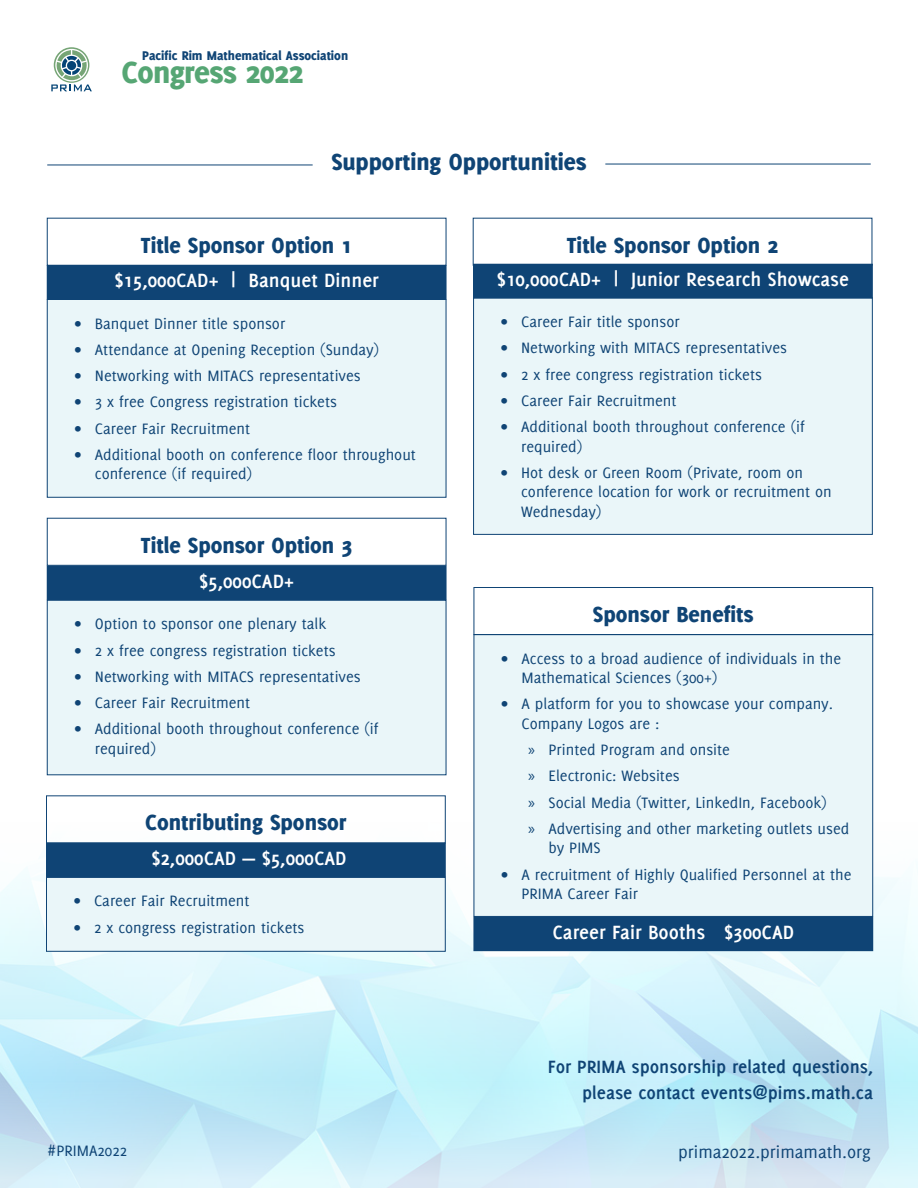
<style>
.page{position:relative;width:918px;height:1188px;background:#fff}
.page>*{position:absolute;margin:0;border:0;box-sizing:border-box;transform-origin:0 0}
.Congress{font:800 33.45px "Delicious";letter-spacing:-.02em;color:#56a674}
.Subtitle{font:800 25.5px "Delicious";color:#0f4475}
.Subtitle-2{font:800 24px "Delicious";color:#0f4475}
.Body{font:700 21px "Delicious";color:#fff}
.Body-2{font:700 19.5px/25.5px "Delicious";color:#0f4475;text-align:right}
.t1{font:18.75px "Delicious";color:#0f4475}
.t2{font:16.5px/19.5px "Delicious";color:#0f4475}
.Pacifc_RIm_TItle{font:800 13.8px "Delicious";color:#0f4475}
.s1{font-family:"Myriad Pro"}
</style>
<div class="page">
<img style="left:0;top:743px;width:918px;height:310px">
<svg style="left:0;top:1053px;width:918px;height:135px;background:#c4eaf7"></svg>
<div style="left:47px;top:299px;width:399px;height:198px;background:#eaf6f9"></div>
<div style="left:47px;top:299px;width:399px;height:199px;border:1px solid #0f4475"></div>
<div style="left:47px;top:266px;width:399px;height:33px;background:#0f4475"></div>
<div style="left:47px;top:265px;width:399px;height:34px;border:1px solid #0f4475"></div>
<div style="left:47px;top:600px;width:399px;height:175px;background:#eaf6f9"></div>
<div style="left:47px;top:600px;width:399px;height:175px;border:1px solid #0f4475"></div>
<div style="left:47px;top:518px;width:399px;height:48px;border:1px solid #0f4475"></div>
<div style="left:47px;top:566px;width:399px;height:34px;background:#0f4475"></div>
<div style="left:474px;top:635px;width:399px;height:281px;background:#eaf6f9"></div>
<div style="left:474px;top:634px;width:399px;height:283px;border:1px solid #0f4475"></div>
<div style="left:474px;top:587px;width:399px;height:48px;border:1px solid #0f4475"></div>
<div style="left:474px;top:917px;width:399px;height:34px;background:#0f4475"></div>
<div style="left:46px;top:877px;width:399px;height:74px;background:#eaf6f9"></div>
<div style="left:46px;top:877px;width:400px;height:75px;border:1px solid #0f4475"></div>
<div style="left:46px;top:843px;width:399px;height:34px;background:#0f4475"></div>
<div style="left:474px;top:298px;width:398px;height:236px;background:#eaf6f9"></div>
<div style="left:473px;top:298px;width:400px;height:237px;border:1px solid #0f4475"></div>
<div style="left:474px;top:264px;width:398px;height:34px;background:#0f4475"></div>
<svg style="left:51px;top:47px;width:41px;height:44px"></svg>
<hr style="left:47px;top:164px;width:266px;height:1px;background:#0f4475">
<hr style="left:605px;top:164px;width:266px;height:1px;background:#0f4475">
<p class="Pacifc_RIm_TItle" style="left:142px;top:47px;width:207px">Pacific Rim Mathematical Association</p>
<p class="Congress" style="left:122px;top:53px;width:183px">Congress 2022</p>
<p class="Subtitle" style="left:331px;top:147px;width:257px">Supporting Opportunities</p>
<p class="Subtitle-2" style="left:141px;top:231px;width:213px">Title Sponsor Option 1</p>
<p class="Body" style="left:114px;top:268px;width:266px">$15,000CAD+ | Banquet Dinner</p>
<p class="t2" style="left:75px;top:313px;width:212px">• Banquet Dinner title sponsor</p>
<p class="t2" style="left:75px;top:339px;width:306px">• Attendance at Opening Reception (Sunday)</p>
<p class="t2" style="left:75px;top:366px;width:288px">• Networking with MITACS representatives</p>
<p class="t2" style="left:75px;top:392px;width:264px">• 3 x free Congress registration tickets</p>
<p class="t2" style="left:75px;top:418px;width:177px">• Career Fair Recruitment</p>
<p class="t2" style="left:95px;top:444px;width:323px;text-indent:-20px">• Additional booth on conference floor throughout conference (if required)</p>
<p class="Subtitle-2" style="left:141px;top:531px;width:213px">Title Sponsor Option 3</p>
<p class="Body" style="left:199px;top:569px;width:96px">$5,000CAD+</p>
<p class="t2" style="left:75px;top:614px;width:253px">• Option to sponsor one plenary talk</p>
<p class="t2" style="left:75px;top:640px;width:263px">• 2 x free congress registration tickets</p>
<p class="t2" style="left:75px;top:666px;width:288px">• Networking with MITACS representatives</p>
<p class="t2" style="left:75px;top:693px;width:177px">• Career Fair Recruitment</p>
<p class="t2" style="left:95px;top:719px;width:285px;text-indent:-20px">• Additional booth throughout conference (if required)</p>
<p class="Subtitle-2" style="left:145px;top:809px;width:203px">Contributing Sponsor</p>
<p class="Body" style="left:151px;top:846px;width:197px">$2,000CAD — $5,000CAD</p>
<p class="t2" style="left:74px;top:891px;width:177px">• Career Fair Recruitment</p>
<p class="t2" style="left:74px;top:917px;width:232px">• 2 x congress registration tickets</p>
<p class="t2" style="left:47px;top:1141px;width:81px">#PRIMA2022</p>
<p class="Subtitle-2" style="left:567px;top:231px;width:213px">Title Sponsor Option 2</p>
<p class="Body" style="left:497px;top:267px;width:354px">$10,000CAD+ | Junior Research Showcase</p>
<p class="t2" style="left:501px;top:312px;width:180px">• Career Fair title sponsor</p>
<p class="t2" style="left:501px;top:338px;width:288px">• Networking with MITACS representatives</p>
<p class="t2" style="left:501px;top:364px;width:263px">• 2 x free congress registration tickets</p>
<p class="t2" style="left:501px;top:391px;width:177px">• Career Fair Recruitment</p>
<p class="t2" style="left:521px;top:417px;width:285px;text-indent:-20px">• Additional booth throughout conference (if required)</p>
<p class="t2" style="left:521px;top:463px;width:312px;text-indent:-20px">• Hot desk or Green Room (Private, room on conference location for work or recruitment on<br>Wednesday)</p>
<p class="Subtitle-2" style="left:593px;top:600px;width:162px">Sponsor Benefits</p>
<p class="t2" style="left:522px;top:648px;width:321px;text-indent:-20px">• Access to a broad audience of individuals in the<br>Mathematical Sciences (300+)</p>
<p class="t2" style="left:522px;top:694px;width:313px;text-indent:-20px">• A platform for you to showcase your company.<br>Company Logos are :</p>
<p class="t2" style="left:528px;top:740px;width:203px"><span class="s1">»</span> Printed Program and onsite</p>
<p class="t2" style="left:528px;top:766px;width:153px"><span class="s1">»</span> Electronic: Websites</p>
<p class="t2" style="left:528px;top:792px;width:300px"><span class="s1">»</span> Social Media (Twitter, LinkedIn, Facebook)</p>
<p class="t2" style="left:549px;top:819px;width:302px;text-indent:-20px"><span class="s1">»</span> Advertising and other marketing outlets used by PIMS</p>
<p class="t2" style="left:522px;top:864px;width:331px;text-indent:-20px">• A recruitment of Highly Qualified Personnel at the<br>PRIMA Career Fair</p>
<p class="Body" style="left:552px;top:920px;width:243px">Career Fair Booths $300CAD</p>
<p class="Body-2" style="left:548px;top:1054px;width:327px">For PRIMA sponsorship related questions, please contact events@pims.math.ca</p>
<p class="t1" style="left:678px;top:1141px;width:194px">prima2022.primamath.org</p>
</div>
